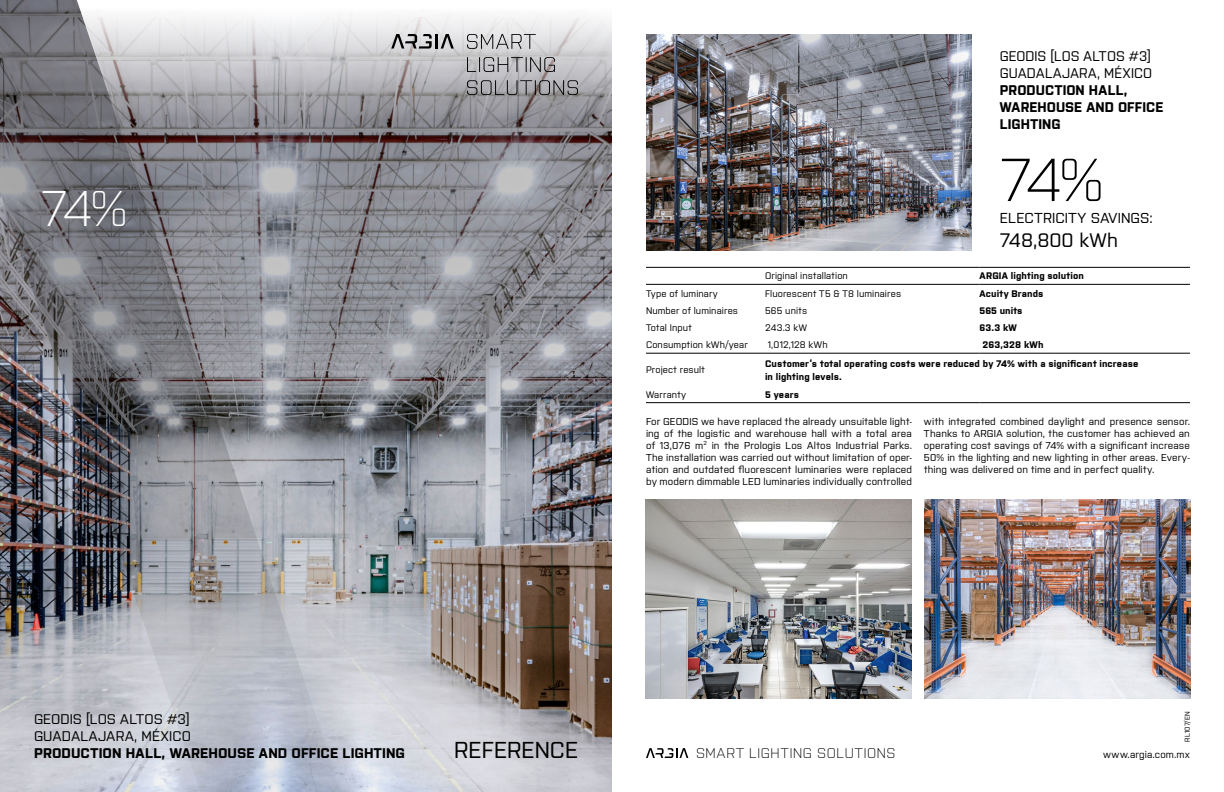
<style>
.page{position:relative;width:1224px;height:792px;background:#fff}
.page>*{position:absolute;margin:0;border:0;box-sizing:border-box;transform-origin:0 0}
.t1{font:300 60.5px "Purista";color:#000}
.t2{font:300 50px "Purista";color:#fff}
.t3{font:23px "Purista";letter-spacing:.01em;color:#000}
.t4{font:19.5px "Purista";letter-spacing:.01em;color:#000}
.t5{font:14.4px "Purista";letter-spacing:.01em;color:#000}
.t6{font:700 14px/16.8px "Purista";color:#000}
.t7{font:14px/16.8px "Purista";letter-spacing:.015em;color:#000}
.t8{font:300 14px "Purista";letter-spacing:.04em;color:#000}
.t9{font:10px/12px "Purista";letter-spacing:.005em;color:#000;text-align:justify}
.t10{font:700 9.5px/13px "Purista";letter-spacing:.01em;color:#000}
.t11{font:9.5px "Purista";letter-spacing:.01em;color:#000}
.t12{font:9.5px "Purista";letter-spacing:.03em;color:#000}
.t13{font:7px "Purista";letter-spacing:.035em;color:#000}
</style>
<div class="page">
<svg style="left:646px;top:748px;width:42px;height:10px"></svg>
<img style="left:341px;top:131px;width:271px;height:661px">
<svg style="left:0;top:0;width:341px;height:792px;background:#8d8d94"></svg>
<img style="left:646px;top:34px;width:326px;height:217px">
<img style="left:646px;top:499px;width:266px;height:199px">
<img style="left:924px;top:499px;width:266px;height:199px">
<svg style="left:77px;top:0;width:535px;height:131px"></svg>
<hr style="left:646px;top:284px;width:119px;height:1px;background:#000">
<hr style="left:765px;top:284px;width:215px;height:1px;background:#000">
<hr style="left:980px;top:284px;width:210px;height:1px;background:#000">
<hr style="left:646px;top:353px;width:119px;height:1px;background:#000">
<hr style="left:765px;top:353px;width:215px;height:1px;background:#000">
<hr style="left:980px;top:353px;width:210px;height:1px;background:#000">
<hr style="left:646px;top:402px;width:119px;height:1px;background:#000">
<hr style="left:765px;top:402px;width:215px;height:1px;background:#000">
<hr style="left:980px;top:402px;width:210px;height:1px;background:#000">
<hr style="left:646px;top:267px;width:119px;height:1px;background:#000">
<hr style="left:765px;top:267px;width:215px;height:1px;background:#000">
<hr style="left:980px;top:267px;width:210px;height:1px;background:#000">
<svg style="left:391px;top:34px;width:63px;height:15px"></svg>
<svg style="left:467px;top:80px;width:111px;height:15px;background:#8a898d"></svg>
<svg style="left:467px;top:57px;width:88px;height:15px"></svg>
<svg style="left:467px;top:34px;width:69px;height:15px"></svg>
<h2 class="t2" style="left:41px;top:172px;width:88px">74%</h2>
<h3 class="t7" style="left:1000px;top:48px;width:154px">GEODIS [LOS ALTOS #3]<br>GUADALAJARA, MÉXICO</h3>
<h3 class="t6" style="left:1000px;top:80px;width:165px">PRODUCTION HALL,<br>WAREHOUSE AND OFFICE<br>LIGHTING</h3>
<h1 class="t1" style="left:1000px;top:136px;width:105px">74%</h1>
<h3 class="t5" style="left:1000px;top:210px;width:154px">ELECTRICITY SAVINGS:</h3>
<h3 class="t4" style="left:1000px;top:229px;width:120px">748,800 kWh</h3>
<p class="t11" style="left:765px;top:271px;width:84px">Original installation</p>
<p class="t10" style="left:980px;top:269px;width:106px">ARGIA lighting solution</p>
<p class="t11" style="left:646px;top:288px;width:74px">Type of luminary</p>
<p class="t11" style="left:765px;top:288px;width:138px">Fluorescent T5 &amp; T8 luminaires</p>
<p class="t10" style="left:980px;top:286px;width:65px">Acuity Brands</p>
<p class="t11" style="left:646px;top:305px;width:94px">Number of luminaires</p>
<p class="t11" style="left:765px;top:305px;width:44px">565 units</p>
<p class="t10" style="left:980px;top:304px;width:45px">565 units</p>
<p class="t11" style="left:646px;top:322px;width:47px">Total Input</p>
<p class="t11" style="left:765px;top:322px;width:43px">243.3 kW</p>
<p class="t10" style="left:980px;top:321px;width:39px">63.3 kW</p>
<p class="t11" style="left:646px;top:339px;width:103px">Consumption kWh/year</p>
<p class="t11" style="left:768px;top:339px;width:61px">1,012,128 kWh</p>
<p class="t10" style="left:982px;top:337px;width:63px">263,328 kWh</p>
<p class="t11" style="left:646px;top:364px;width:60px">Project result</p>
<p class="t10" style="left:765px;top:356px;width:375px">Customer‘s total operating costs were reduced by 74% with a significant increase in lighting levels.</p>
<p class="t12" style="left:646px;top:389px;width:42px">Warranty</p>
<p class="t10" style="left:765px;top:387px;width:35px">5 years</p>
<p class="t9" style="left:646px;top:415px;width:268px">For GEODIS we have replaced the already unsuitable light&shy;ing of the logistic and warehouse hall with a total area of 13,076 m<sup>2</sup> in the Prologis Los Altos Industrial Parks.<br>The installation was carried out without limitation of oper&shy;ation and outdated fluorescent luminaries were replaced by modern dimmable LED luminaries individually controlled</p>
<p class="t9" style="left:924px;top:415px;width:268px">with integrated combined daylight and presence sensor.<br>Thanks to ARGIA solution, the customer has achieved an operating cost savings of 74% with a significant increase 50% in the lighting and new lighting in other areas. Every&shy;thing was delivered on time and in perfect quality.</p>
<h3 class="t7" style="left:34px;top:711px;width:158px">GEODIS [LOS ALTOS #3]<br>GUADALAJARA, MÉXICO</h3>
<h3 class="t6" style="left:34px;top:743px;width:373px">PRODUCTION HALL, WAREHOUSE AND OFFICE LIGHTING</h3>
<h3 class="t3" style="left:454px;top:737px;width:125px">REFERENCE</h3>
<h3 class="t8" style="left:696px;top:743px;width:201px">SMART LIGHTING SOLUTIONS</h3>
<p class="t13" style="left:1184px;top:742px;width:32px;rotate:-90deg">RL107/EN</p>
<p class="t9" style="left:1103px;top:748px;width:88px">www.argia.com.mx</p>
</div>
